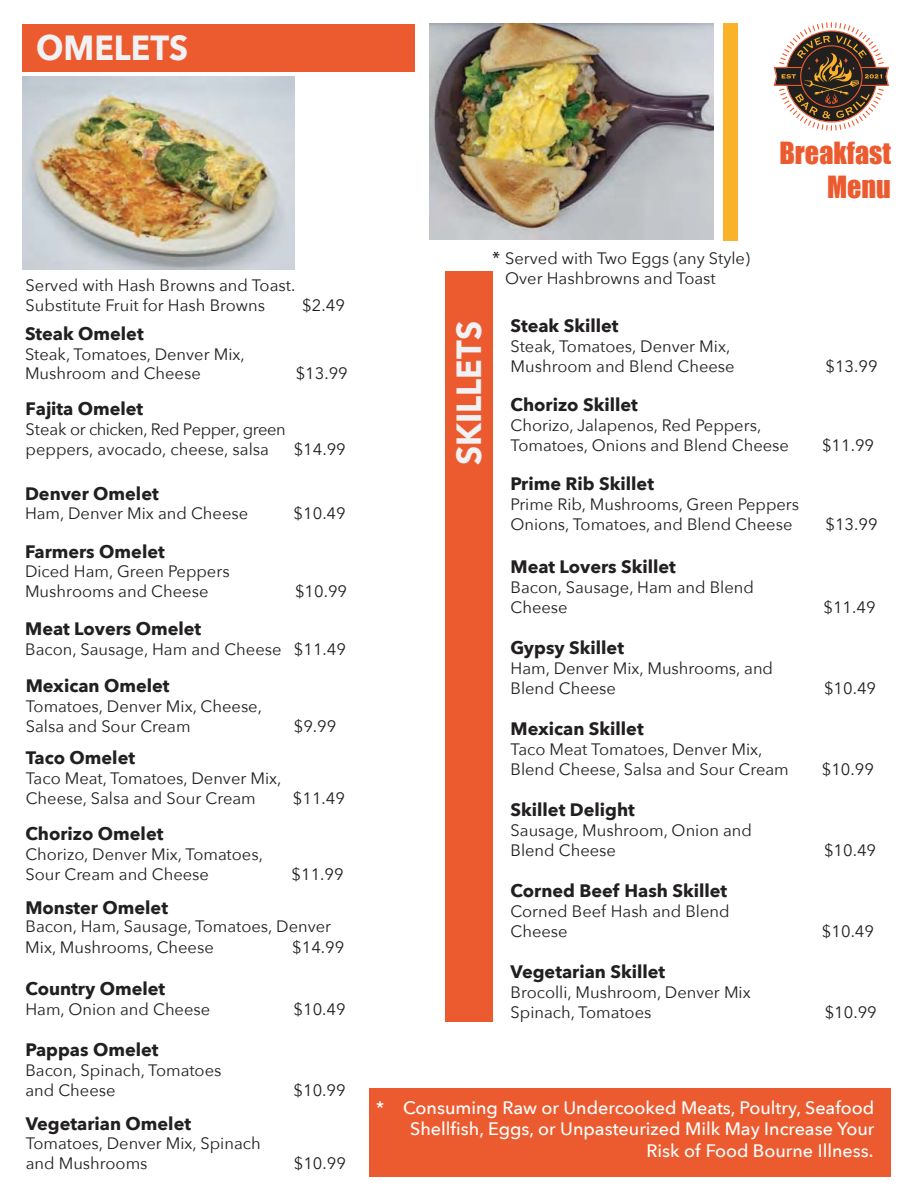
<style>
.page{position:relative;width:918px;height:1188px;background:#fff}
.page>*{position:absolute;margin:0;border:0;box-sizing:border-box;transform-origin:0 0}
.t1{font:700 34.8px "Avenir Next";color:#f2f2f4;scale:.93 1}
.t2{font:28.05px/33.8px "Impact";color:#ec5b2f;text-align:right}
.t3{font:700 18px "Avenir Next";color:#221f1f}
.t4{font:500 18px/21.8px "Avenir Next";color:#fff;text-align:right}
.t5{font:16.5px/19.8px "Avenir Next";color:#221f1f}
.s1{font-style:inherit}
.s2{font-family:"Myriad Pro";font-size:18px;color:#020102}
</style>
<div class="page">
<div style="left:370px;top:1088px;width:521px;height:89px;background:#ec5b2f"></div>
<svg style="left:774px;top:22px;width:115px;height:109px"></svg>
<div style="left:724px;top:23px;width:14px;height:217px;background:#fbb22b"></div>
<div style="left:22px;top:25px;width:393px;height:47px;background:#ec5b2f"></div>
<div style="left:445px;top:271px;width:47px;height:751px;background:#ec5b2f"></div>
<img style="left:22px;top:77px;width:272px;height:192px">
<img style="left:429px;top:24px;width:284px;height:216px">
<h1 class="t1" style="left:36px;top:33px;width:165px">OMELETS</h1>
<p class="t5" style="left:26px;top:277px;width:271px">Served with Hash Browns and Toast.<br>Substitute Fruit for Hash Browns</p>
<p class="t5" style="left:302px;top:296px;width:44px">$2.<span class="s1">4</span>9</p>
<p class="t3" style="left:25px;top:326px;width:120px">Steak Omelet</p>
<p class="t5" style="left:25px;top:345px;width:221px">Steak, Tomatoes, Denver Mix,<br>Mushroom and Cheese</p>
<p class="t3" style="left:26px;top:402px;width:119px">Fajita Omelet</p>
<p class="t5" style="left:26px;top:421px;width:262px">Steak or chicken, Red Pepper, green peppers, avocado, cheese, salsa</p>
<p class="t5" style="left:296px;top:365px;width:54px">$13.99</p>
<p class="t5" style="left:294px;top:441px;width:54px">$14.99</p>
<p class="t3" style="left:25px;top:486px;width:135px">Denver Omelet</p>
<p class="t5" style="left:25px;top:505px;width:225px">Ham, Denver Mix and Cheese</p>
<p class="t5" style="left:294px;top:505px;width:54px">$10.49</p>
<p class="t3" style="left:25px;top:544px;width:141px">Farmers Omelet</p>
<p class="t5" style="left:25px;top:563px;width:206px">Diced Ham, Green Peppers<br>Mushrooms and Cheese</p>
<p class="t5" style="left:295px;top:583px;width:54px">$10.99</p>
<p class="t3" style="left:25px;top:622px;width:178px">Meat Lovers Omelet</p>
<p class="t5" style="left:25px;top:641px;width:322px">Bacon, Sausage, Ham and Cheese $11.49</p>
<p class="t3" style="left:26px;top:678px;width:145px">Mexican Omelet</p>
<p class="t5" style="left:26px;top:697px;width:238px">Tomatoes, Denver Mix, Cheese,<br>Salsa and Sour Cream</p>
<p class="t5" style="left:294px;top:717px;width:44px">$9.99</p>
<p class="t3" style="left:26px;top:750px;width:111px">Taco Omelet</p>
<p class="t5" style="left:26px;top:769px;width:257px">Taco Meat, Tomatoes, Denver Mix,<br>Cheese, Salsa and Sour Cream</p>
<p class="t3" style="left:25px;top:826px;width:140px">Chorizo Omelet</p>
<p class="t5" style="left:25px;top:845px;width:239px">Chorizo, Denver Mix, Tomatoes,<br>Sour Cream and Cheese</p>
<p class="t5" style="left:293px;top:789px;width:54px">$11.49</p>
<p class="t5" style="left:292px;top:865px;width:54px">$11.99</p>
<p class="t3" style="left:25px;top:900px;width:144px">Monster Omelet</p>
<p class="t5" style="left:25px;top:917px;width:307px;line-height:21.3px">Bacon, Ham, Sausage, Tomatoes, Denver<br>Mix, Mushrooms, Cheese</p>
<p class="t5" style="left:292px;top:939px;width:54px">$14.99</p>
<p class="t3" style="left:25px;top:981px;width:141px">Country Omelet</p>
<p class="t5" style="left:25px;top:1000px;width:186px">Ham, Onion and Cheese</p>
<p class="t5" style="left:294px;top:1000px;width:54px">$10.49</p>
<p class="t3" style="left:25px;top:1042px;width:135px">Pappas Omelet</p>
<p class="t5" style="left:25px;top:1061px;width:198px">Bacon, Spinach, Tomatoes and Cheese</p>
<p class="t5" style="left:294px;top:1081px;width:54px">$10.99</p>
<p class="t3" style="left:26px;top:1116px;width:167px">Vegetarian Omelet</p>
<p class="t5" style="left:26px;top:1135px;width:237px">Tomatoes, Denver Mix, Spinach and Mushrooms</p>
<p class="t5" style="left:294px;top:1155px;width:54px">$10.99</p>
<h2 class="t2" style="left:779px;top:138px;width:113px">Breakfast<br>Menu</h2>
<h1 class="t1" style="left:454px;top:465px;width:156px;rotate:-90deg">SKILLETS</h1>
<p class="t5" style="left:505px;top:250px;width:246px;text-indent:-13px"><span class="s2">*</span> Served with Two Eggs (any Style)<br>Over Hashbrowns and Toast</p>
<p class="t3" style="left:511px;top:318px;width:110px">Steak Skillet</p>
<p class="t5" style="left:511px;top:337px;width:226px">Steak, Tomatoes, Denver Mix,<br>Mushroom and Blend Cheese</p>
<p class="t3" style="left:511px;top:397px;width:129px">Chorizo Skillet</p>
<p class="t5" style="left:511px;top:417px;width:280px">Chorizo, Jalapenos, Red Peppers,<br>Tomatoes, Onions and Blend Cheese</p>
<p class="t3" style="left:511px;top:476px;width:145px">Prime Rib Skillet</p>
<p class="t5" style="left:511px;top:496px;width:290px">Prime Rib, Mushrooms, Green Peppers<br>Onions, Tomatoes, and Blend Cheese</p>
<p class="t3" style="left:511px;top:559px;width:167px">Meat Lovers Skillet</p>
<p class="t5" style="left:511px;top:579px;width:245px">Bacon, Sausage, Ham and Blend<br>Cheese</p>
<p class="t3" style="left:511px;top:640px;width:115px">Gypsy Skillet</p>
<p class="t5" style="left:511px;top:660px;width:264px">Ham, Denver Mix, Mushrooms, and<br>Blend Cheese</p>
<p class="t3" style="left:511px;top:721px;width:135px">Mexican Skillet</p>
<p class="t5" style="left:511px;top:741px;width:280px">Taco Meat Tomatoes, Denver Mix,<br>Blend Cheese, Salsa and Sour Cream</p>
<p class="t3" style="left:511px;top:802px;width:126px">Skillet Delight</p>
<p class="t5" style="left:511px;top:822px;width:243px">Sausage, Mushroom, Onion and<br>Blend Cheese</p>
<p class="t3" style="left:511px;top:883px;width:218px">Corned Beef Hash Skillet</p>
<p class="t5" style="left:511px;top:903px;width:221px">Corned Beef Hash and Blend<br>Cheese</p>
<p class="t3" style="left:511px;top:964px;width:156px">Vegetarian Skillet</p>
<p class="t5" style="left:511px;top:984px;width:242px">Brocolli, Mushroom, Denver Mix<br>Spinach, Tomatoes</p>
<p class="t5" style="left:825px;top:357px;width:54px">$13.99</p>
<p class="t5" style="left:822px;top:436px;width:54px">$11.99</p>
<p class="t5" style="left:825px;top:516px;width:54px">$13.99</p>
<p class="t5" style="left:823px;top:598px;width:54px">$11.49</p>
<p class="t5" style="left:824px;top:679px;width:54px">$10.49</p>
<p class="t5" style="left:822px;top:760px;width:54px">$10.99</p>
<p class="t5" style="left:824px;top:841px;width:54px">$10.49</p>
<p class="t5" style="left:822px;top:922px;width:54px">$10.49</p>
<p class="t5" style="left:825px;top:1003px;width:54px">$10.99</p>
<p class="t4" style="left:376px;top:1098px;width:500px">* Consuming Raw or Undercooked Meats, Poultry, Seafood<br>Shellfish, Eggs, or Unpasteurized Milk May Increase Your<br>Risk of Food Bourne Illness.</p>
</div>
